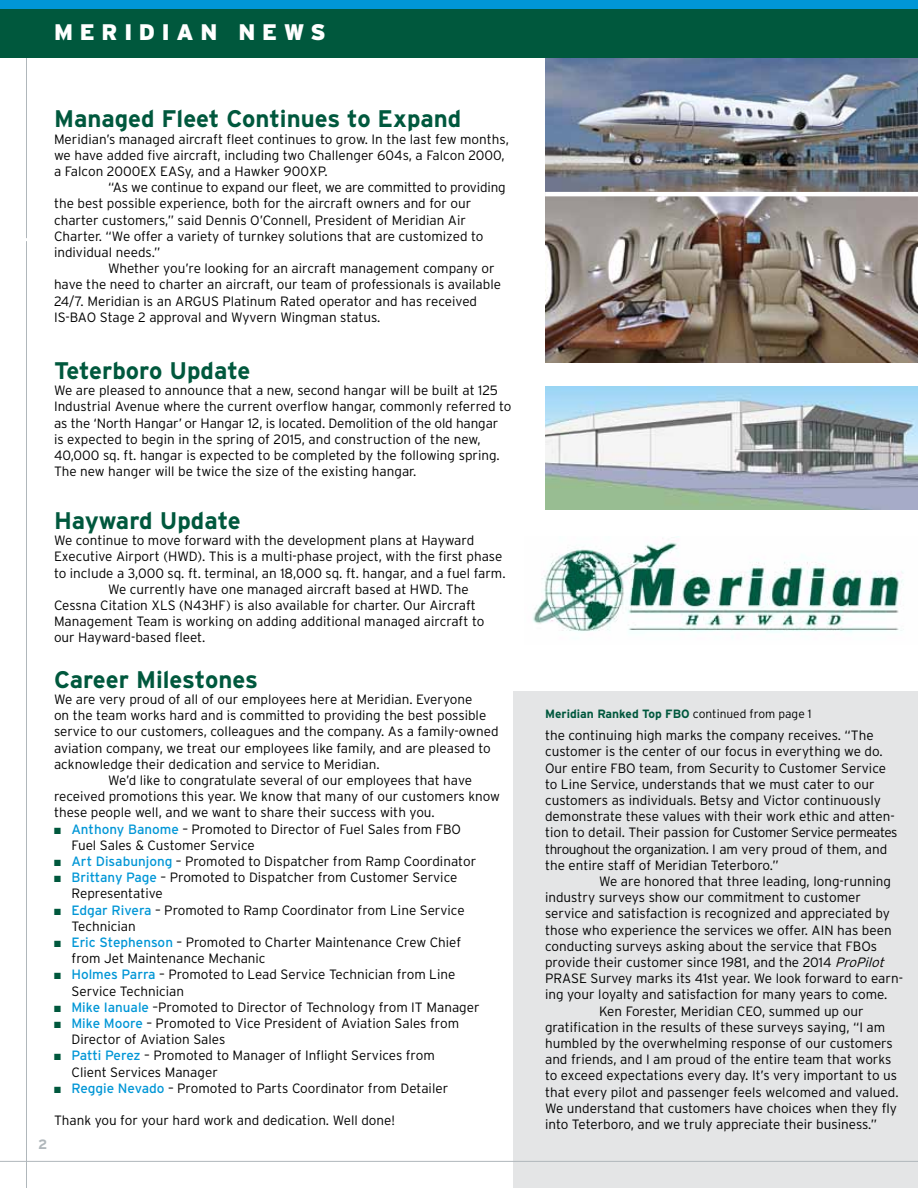
<style>
.page{position:relative;width:918px;height:1188px;background:#fff}
.page>*{position:absolute;margin:0;border:0;box-sizing:border-box;transform-origin:0 0}
.t1{font:700 24px "Interstate";color:#00583d}
.t2{font:900 22.5px "Interstate";letter-spacing:.3em;color:#fff}
.t3{font:300 13.5px/16.2px "Interstate";color:#000}
.t4{font:300 13.5px "Interstate";letter-spacing:-.03em;color:#000}
.t5{font:700 13.5px "Interstate";color:#b0b7bb}
.t6{font:700 12px "Interstate";color:#00583d}
.s1{color:#00583d}
.s2{font-weight:400;color:#0096d6}
.s3{font-weight:300;color:#000}
.s4{font-style:italic}
</style>
<div class="page">
<div style="left:513px;top:691px;width:405px;height:497px;background:#e4e5e6"></div>
<hr style="left:26px;top:58px;width:1px;height:1130px;background:#b0b7bb">
<hr style="left:0;top:1161px;width:918px;height:1px;background:#b0b7bb">
<hr style="left:0;top:238px;width:918px;height:3px;background:#fff">
<img style="left:545px;top:58px;width:373px;height:305px">
<div style="left:0;top:0;width:918px;height:58px;background:#00583d"></div>
<div style="left:0;top:0;width:918px;height:9px;background:#0096d6"></div>
<img style="left:545px;top:387px;width:373px;height:123px">
<img style="left:533px;top:536px;width:370px;height:102px">
<hr style="left:545px;top:192px;width:373px;height:4px;background:#fff">
<h2 class="t2" style="left:54px;top:19px;width:273px">MERIDIAN NEWS</h2>
<h1 class="t1" style="left:54px;top:106px;width:409px">Managed Fleet Continues to Expand</h1>
<p class="t3" style="left:54px;top:131px;width:456px">Meridian’s managed aircraft fleet continues to grow. In the last few months,</p>
<p class="t3" style="left:54px;top:147px;width:452px">we have added five aircraft, including two Challenger 604s, a Falcon 2000,</p>
<p class="t3" style="left:54px;top:163px;width:275px">a Falcon 2000EX EASy, and a Hawker 900XP.</p>
<p class="t3" style="left:108px;top:179px;width:399px">“As we continue to expand our fleet, we are committed to providing</p>
<p class="t3" style="left:54px;top:195px;width:419px">the best possible experience, both for the aircraft owners and for our</p>
<p class="t3" style="left:54px;top:212px;width:414px">charter customers,” said Dennis O’Connell, President of Meridian Air</p>
<p class="t3" style="left:54px;top:228px;width:431px">Charter. “We offer a variety of turnkey solutions that are customized to</p>
<p class="t3" style="left:54px;top:244px;width:108px">individual needs.”</p>
<p class="t3" style="left:108px;top:260px;width:388px">Whether you’re looking for an aircraft management company or</p>
<p class="t3" style="left:54px;top:276px;width:449px">have the need to charter an aircraft, our team of professionals is available</p>
<p class="t3" style="left:54px;top:293px;width:425px">24/7. Meridian is an ARGUS Platinum Rated operator and has received</p>
<p class="t3" style="left:54px;top:309px;width:328px">IS-BAO Stage 2 approval and Wyvern Wingman status.</p>
<h1 class="t1" style="left:54px;top:357px;width:198px">Teterboro Update</h1>
<p class="t3" style="left:54px;top:382px;width:459px">We are pleased to announce that a new, second hangar will be built at 125<br>Industrial Avenue where the current overflow hangar, commonly referred to as the ‘North Hangar’ or Hangar 12, is located. Demolition of the old hangar<br>is expected to begin in the spring of 2015, and construction of the new, 40,000 sq. ft. hangar is expected to be completed by the following spring.<br>The new hanger will be twice the size of the existing hangar.</p>
<h1 class="t1" style="left:54px;top:507px;width:188px">Hayward Update</h1>
<p class="t3" style="left:54px;top:532px;width:422px">We continue to move forward with the development plans at Hayward</p>
<p class="t3" style="left:54px;top:549px;width:450px">Executive Airport (HWD). This is a multi-phase project, with the first phase</p>
<p class="t3" style="left:54px;top:565px;width:453px">to include a 3,000 sq. ft. terminal, an 18,000 sq. ft. hangar, and a fuel farm.</p>
<p class="t3" style="left:108px;top:581px;width:362px">We currently have one managed aircraft based at HWD. The</p>
<p class="t3" style="left:54px;top:597px;width:423px">Cessna Citation XLS (N43HF) is also available for charter. Our Aircraft</p>
<p class="t3" style="left:54px;top:613px;width:432px">Management Team is working on adding additional managed aircraft to</p>
<p class="t3" style="left:54px;top:630px;width:153px">our Hayward-based fleet.</p>
<h1 class="t1" style="left:54px;top:666px;width:205px">Career Milestones</h1>
<p class="t3" style="left:54px;top:691px;width:420px">We are very proud of all of our employees here at Meridian. Everyone</p>
<p class="t3" style="left:54px;top:707px;width:434px">on the team works hard and is committed to providing the best possible</p>
<p class="t3" style="left:54px;top:723px;width:446px">service to our customers, colleagues and the company. As a family-owned</p>
<p class="t3" style="left:54px;top:740px;width:438px">aviation company, we treat our employees like family, and are pleased to</p>
<p class="t3" style="left:54px;top:756px;width:327px">acknowledge their dedication and service to Meridian.</p>
<p class="t3" style="left:108px;top:772px;width:366px">We’d like to congratulate several of our employees that have</p>
<p class="t3" style="left:54px;top:788px;width:448px">received promotions this year. We know that many of our customers know</p>
<p class="t3" style="left:54px;top:804px;width:382px">these people well, and we want to share their success with you.</p>
<p class="t3" style="left:72px;top:821px;width:391px;text-indent:-18px"><span class="s1">■</span> <span class="s2">Anthony Banome</span> – Promoted to Director of Fuel Sales from FBO<br>Fuel Sales &amp; Customer Service</p>
<p class="t3" style="left:54px;top:853px;width:424px"><span class="s1">■</span> <span class="s2">Art Disabunjong</span> – Promoted to Dispatcher from Ramp Coordinator</p>
<p class="t3" style="left:72px;top:869px;width:387px;text-indent:-18px"><span class="s1">■</span> <span class="s2">Brittany Page</span> – Promoted to Dispatcher from Customer Service<br>Representative</p>
<p class="t3" style="left:72px;top:902px;width:395px;text-indent:-18px"><span class="s1">■</span> <span class="s2">Edgar Rivera</span> – Promoted to Ramp Coordinator from Line Service<br>Technician</p>
<p class="t3" style="left:72px;top:934px;width:391px;text-indent:-18px"><span class="s1">■</span> <span class="s2">Eric Stephenson</span> – Promoted to Charter Maintenance Crew Chief from Jet Maintenance Mechanic</p>
<p class="t3" style="left:72px;top:966px;width:385px;text-indent:-18px"><span class="s1">■</span> <span class="s2">Holmes Parra</span> – Promoted to Lead Service Technician from Line<br>Service Technician</p>
<p class="t3" style="left:54px;top:999px;width:427px"><span class="s1">■</span> <span class="s2">Mike Ianuale</span> –Promoted to Director of Technology from IT Manager</p>
<p class="t3" style="left:72px;top:1015px;width:389px;text-indent:-18px"><span class="s1">■</span> <span class="s2">Mike Moore</span> – Promoted to Vice President of Aviation Sales from<br>Director of Aviation Sales</p>
<p class="t3" style="left:72px;top:1047px;width:365px;text-indent:-18px"><span class="s1">■</span> <span class="s2">Patti Perez</span> – Promoted to Manager of Inflight Services from<br>Client Services Manager</p>
<p class="t3" style="left:54px;top:1080px;width:396px"><span class="s1">■</span> <span class="s2">Reggie Nevado</span> – Promoted to Parts Coordinator from Detailer</p>
<p class="t3" style="left:54px;top:1112px;width:343px">Thank you for your hard work and dedication. Well done!</p>
<p class="t5" style="left:38px;top:1137px;width:11px">2</p>
<p class="t6" style="left:545px;top:707px;width:268px">Meridian Ranked Top FBO <span class="s3">continued from page 1</span></p>
<p class="t3" style="left:545px;top:727px;width:330px">the continuing high marks the company receives. “The</p>
<p class="t3" style="left:545px;top:743px;width:339px">customer is the center of our focus in everything we do.</p>
<p class="t3" style="left:545px;top:760px;width:343px">Our entire FBO team, from Security to Customer Service</p>
<p class="t3" style="left:545px;top:776px;width:331px">to Line Service, understands that we must cater to our</p>
<p class="t3" style="left:545px;top:792px;width:337px">customers as individuals. Betsy and Victor continuously</p>
<p class="t3" style="left:545px;top:808px;width:351px">demonstrate these values with their work ethic and atten-</p>
<p class="t4" style="left:545px;top:825px;width:354px">tion to detail. Their passion for Customer Service permeates</p>
<p class="t4" style="left:545px;top:841px;width:344px">throughout the organization. I am very proud of them, and</p>
<p class="t3" style="left:545px;top:857px;width:235px">the entire staff of Meridian Teterboro.”</p>
<p class="t3" style="left:599px;top:873px;width:293px">We are honored that three leading, long-running</p>
<p class="t3" style="left:545px;top:889px;width:317px">industry surveys show our commitment to customer</p>
<p class="t3" style="left:545px;top:905px;width:347px">service and satisfaction is recognized and appreciated by</p>
<p class="t3" style="left:545px;top:922px;width:348px">those who experience the services we offer. AIN has been</p>
<p class="t3" style="left:545px;top:938px;width:334px">conducting surveys asking about the service that FBOs</p>
<p class="t3" style="left:545px;top:954px;width:344px">provide their customer since 1981, and the 2014 <span class="s4">ProPilot</span></p>
<p class="t3" style="left:545px;top:970px;width:359px">PRASE Survey marks its 41st year. We look forward to earn-</p>
<p class="t3" style="left:545px;top:986px;width:344px">ing your loyalty and satisfaction for many years to come.</p>
<p class="t3" style="left:599px;top:1003px;width:266px">Ken Forester, Meridian CEO, summed up our</p>
<p class="t3" style="left:545px;top:1019px;width:342px">gratification in the results of these surveys saying, “I am</p>
<p class="t3" style="left:545px;top:1035px;width:349px">humbled by the overwhelming response of our customers</p>
<p class="t3" style="left:545px;top:1051px;width:348px">and friends, and I am proud of the entire team that works</p>
<p class="t3" style="left:545px;top:1067px;width:354px">to exceed expectations every day. It’s very important to us</p>
<p class="t3" style="left:545px;top:1084px;width:355px">that every pilot and passenger feels welcomed and valued.</p>
<p class="t3" style="left:545px;top:1100px;width:353px">We understand that customers have choices when they fly</p>
<p class="t3" style="left:545px;top:1116px;width:334px">into Teterboro, and we truly appreciate their business.”</p>
</div>
